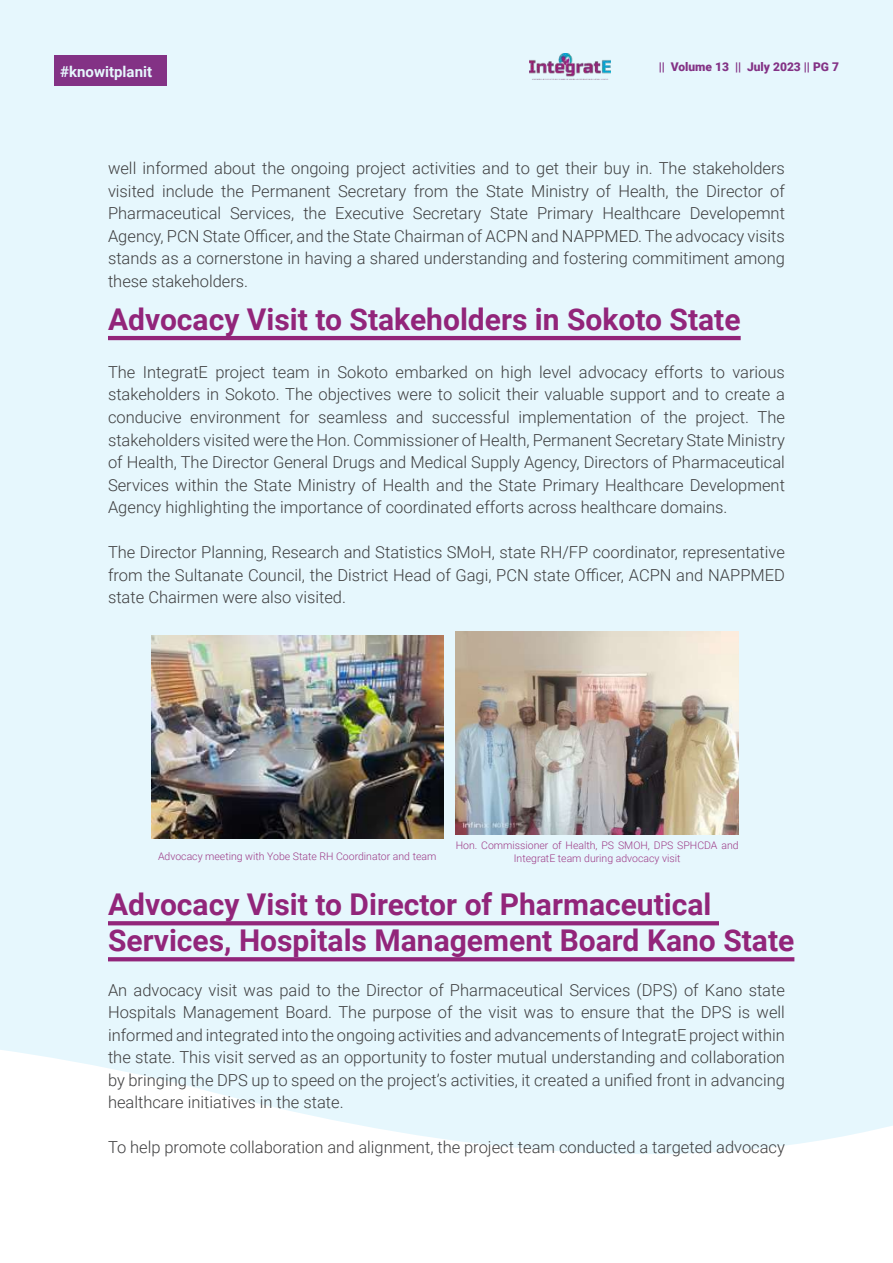
<style>
.page{position:relative;width:893px;height:1263px;background:#fff}
.page>*{position:absolute;margin:0;border:0;box-sizing:border-box;transform-origin:0 0}
.t1{font:700 30px/36px "Roboto";color:#92257a}
.t2{font:300 16.5px/22.5px "Roboto";color:#3e3e3f;text-align:justify}
.t3{font:700 15px "Roboto";color:#fff}
.t4{font:900 12px "Roboto";color:#92257a}
.t5{font:300 10.5px/12.6px "Roboto";color:#9d3b87;text-align:center}
</style>
<div class="page">
<div style="left:0;top:0;width:893px;height:1154px;background:#e6f7fd"></div>
<img style="left:529px;top:54px;width:81px;height:26px">
<hr style="left:108px;top:336px;width:633px;height:4px;background:#92257a">
<img style="left:151px;top:636px;width:292px;height:203px">
<img style="left:456px;top:631px;width:283px;height:203px">
<svg style="left:108px;top:921px;width:611px;height:4px;background:#952d7f"></svg>
<svg style="left:108px;top:957px;width:686px;height:4px;background:#952d7f"></svg>
<p class="t3" style="left:60px;top:62px;width:93px">#knowitplanit</p>
<p class="t4" style="left:659px;top:59px;width:182px">|| Volume 13 || July 2023 || PG 7</p>
<p class="t2" style="left:108px;top:157px;width:678px">well informed about the ongoing project activities and to get their buy in. The stakeholders visited include the Permanent Secretary from the State Ministry of Health, the Director of Pharmaceutical Services, the Executive Secretary State Primary Healthcare Developemnt Agency, PCN State Officer, and the State Chairman of ACPN and NAPPMED. The advocacy visits stands as a cornerstone in having a shared understanding and fostering commitiment among these stakeholders.</p>
<h1 class="t1" style="left:108px;top:300px;width:634px">Advocacy Visit to Stakeholders in Sokoto State</h1>
<p class="t2" style="left:108px;top:360px;width:678px">The IntegratE project team in Sokoto embarked on high level advocacy efforts to various stakeholders in Sokoto. The objectives were to solicit their valuable support and to create a conducive environment for seamless and successful implementation of the project. The stakeholders visited were the Hon. Commissioner of Health, Permanent Secretary State Ministry of Health, The Director General Drugs and Medical Supply Agency, Directors of Pharmaceutical Services within the State Ministry of Health and the State Primary Healthcare Development Agency highlighting the importance of coordinated efforts across healthcare domains.</p>
<p class="t2" style="left:108px;top:540px;width:678px">The Director Planning, Research and Statistics SMoH, state RH/FP coordinator, representative from the Sultanate Council, the District Head of Gagi, PCN state Officer, ACPN and NAPPMED state Chairmen were also visited.</p>
<p class="t5" style="left:158px;top:850px;width:280px">Advocacy meeting with Yobe State RH Coordinator and team</p>
<p class="t5" style="left:456px;top:838px;width:284px">Hon. Commissioner of Health, PS SMOH, DPS SPHCDA and<br>IntegratE team during advocacy visit</p>
<h1 class="t1" style="left:108px;top:885px;width:688px">Advocacy Visit to Director of Pharmaceutical<br>Services, Hospitals Management Board Kano State</h1>
<p class="t2" style="left:108px;top:978px;width:678px">An advocacy visit was paid to the Director of Pharmaceutical Services (DPS) of Kano state Hospitals Management Board. The purpose of the visit was to ensure that the DPS is well informed and integrated into the ongoing activities and advancements of IntegratE project within the state. This visit served as an opportunity to foster mutual understanding and collaboration by bringing the DPS up to speed on the project’s activities, it created a unified front in advancing healthcare initiatives in the state.</p>
<p class="t2" style="left:108px;top:1136px;width:678px">To help promote collaboration and alignment, the project team conducted a targeted advocacy</p>
</div>
